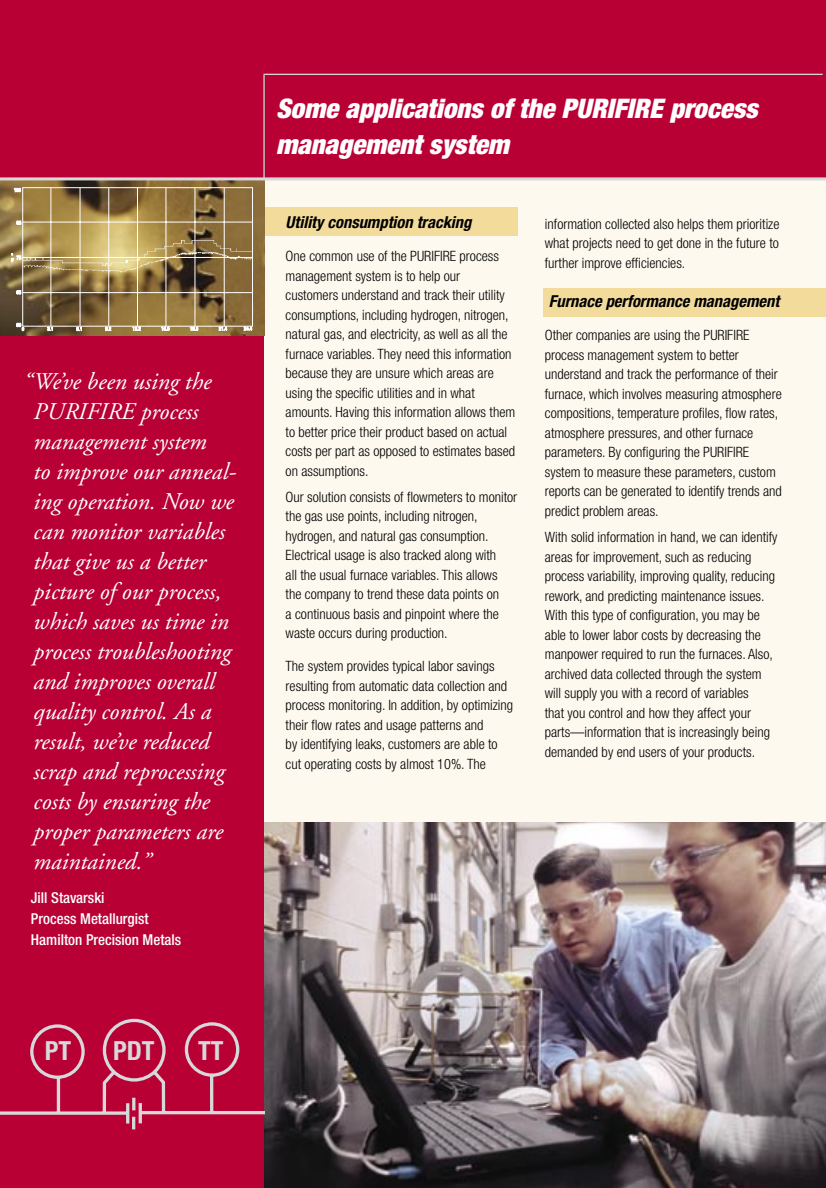
<style>
.page{position:relative;width:826px;height:1188px;background:#fff}
.page>*{position:absolute;margin:0;border:0;box-sizing:border-box;transform-origin:0 0}
.Heading_1{font:italic 900 condensed 27px/36px "Helvetica Neue";color:#fff}
.t1{font:700 condensed 26.4px "Helvetica Neue";color:#d7d8da}
.t2{font:italic 24px/30px "Adobe Garamond";color:#fff}
.Heading_3{font:italic 700 condensed 16.5px "Helvetica Neue";color:#000}
.Heading_2{font:italic 700 condensed 16.5px "Helvetica Neue";color:#000}
.t3{font:500 condensed 15px/21px "Helvetica Neue";color:#fff}
.t4{font:300 condensed 14.25px/19.5px "Helvetica Neue";color:#000}
</style>
<div class="page">
<div style="left:0;top:0;width:825px;height:1188px;background:#b90035"></div>
<div style="left:265px;top:178px;width:560px;height:810px;background:#fdf9ee"></div>
<div style="left:263px;top:207px;width:254px;height:29px;background:#f2db9b"></div>
<img style="left:0;top:180px;width:265px;height:155px">
<img style="left:265px;top:822px;width:560px;height:366px">
<svg style="left:11px;top:187px;width:242px;height:144px;background:#957d4e"></svg>
<hr style="left:263px;top:74px;width:559px;height:1px;background:#fff">
<hr style="left:263px;top:75px;width:1px;height:103px;background:#fff">
<hr style="left:0;top:177px;width:825px;height:3px;background:#d7d8da">
<div style="left:543px;top:288px;width:282px;height:28px;background:#f2db9b"></div>
<svg style="left:0;top:1019px;width:264px;height:111px"></svg>
<p class="t2" style="left:34px;top:367px;width:202px;text-indent:-10px">“ We’ve been using the<br>PURIFIRE process management system<br>to improve our anneal&shy;ing operation. Now we can monitor variables that give us a better picture of our process, which saves us time in process troubleshooting and improves overall quality control. As a result, we’ve reduced scrap and reprocessing costs by ensuring the proper parameters are maintained.”</p>
<p class="t3" style="left:31px;top:887px;width:152px">Jill Stavarski<br>Process Metallurgist<br>Hamilton Precision Metals</p>
<p class="t1" style="left:45px;top:1035px;width:28px">PT</p>
<p class="t1" style="left:113px;top:1035px;width:43px">PDT</p>
<p class="t1" style="left:198px;top:1035px;width:27px">TT</p>
<p class="Heading_1" style="left:276px;top:90px;width:483px">Some applications of the PURIFIRE process management system</p>
<p class="Heading_2" style="left:285px;top:212px;width:187px">Utility consumption tracking</p>
<p class="t4" style="left:285px;top:246px;width:231px">One common use of the PURIFIRE process management system is to help our customers understand and track their utility consumptions, including hydrogen, nitrogen, natural gas, and electricity, as well as all the furnace variables. They need this information because they are unsure which areas are using the specific utilities and in what amounts. Having this information allows them to better price their product based on actual costs per part as opposed to estimates based on assumptions.</p>
<p class="t4" style="left:285px;top:487px;width:233px">Our solution consists of flowmeters to monitor the gas use points, including nitrogen, hydrogen, and natural gas consumption.<br>Electrical usage is also tracked along with<br>all the usual furnace variables. This allows<br>the company to trend these data points on<br>a continuous basis and pinpoint where the waste occurs during production.</p>
<p class="t4" style="left:285px;top:657px;width:229px">The system provides typical labor savings resulting from automatic data collection and process monitoring. In addition, by optimizing their flow rates and usage patterns and<br>by identifying leaks, customers are able to cut operating costs by almost 10%. The</p>
<p class="t4" style="left:544px;top:214px;width:236px;text-align:justify">information collected also helps them prioritize what projects need to get done in the future to further improve efficiencies.</p>
<p class="Heading_3" style="left:548px;top:291px;width:232px">Furnace performance management</p>
<p class="t4" style="left:544px;top:325px;width:238px">Other companies are using the PURIFIRE process management system to better understand and track the performance of their furnace, which involves measuring atmosphere compositions, temperature profiles, flow rates, atmosphere pressures, and other furnace parameters. By configuring the PURIFIRE system to measure these parameters, custom reports can be generated to identify trends and predict problem areas.</p>
<p class="t4" style="left:544px;top:527px;width:234px">With solid information in hand, we can identify areas for improvement, such as reducing process variability, improving quality, reducing rework, and predicting maintenance issues.<br>With this type of configuration, you may be able to lower labor costs by decreasing the manpower required to run the furnaces. Also, archived data collected through the system will supply you with a record of variables<br>that you control and how they affect your parts—information that is increasingly being demanded by end users of your products.</p>
</div>
